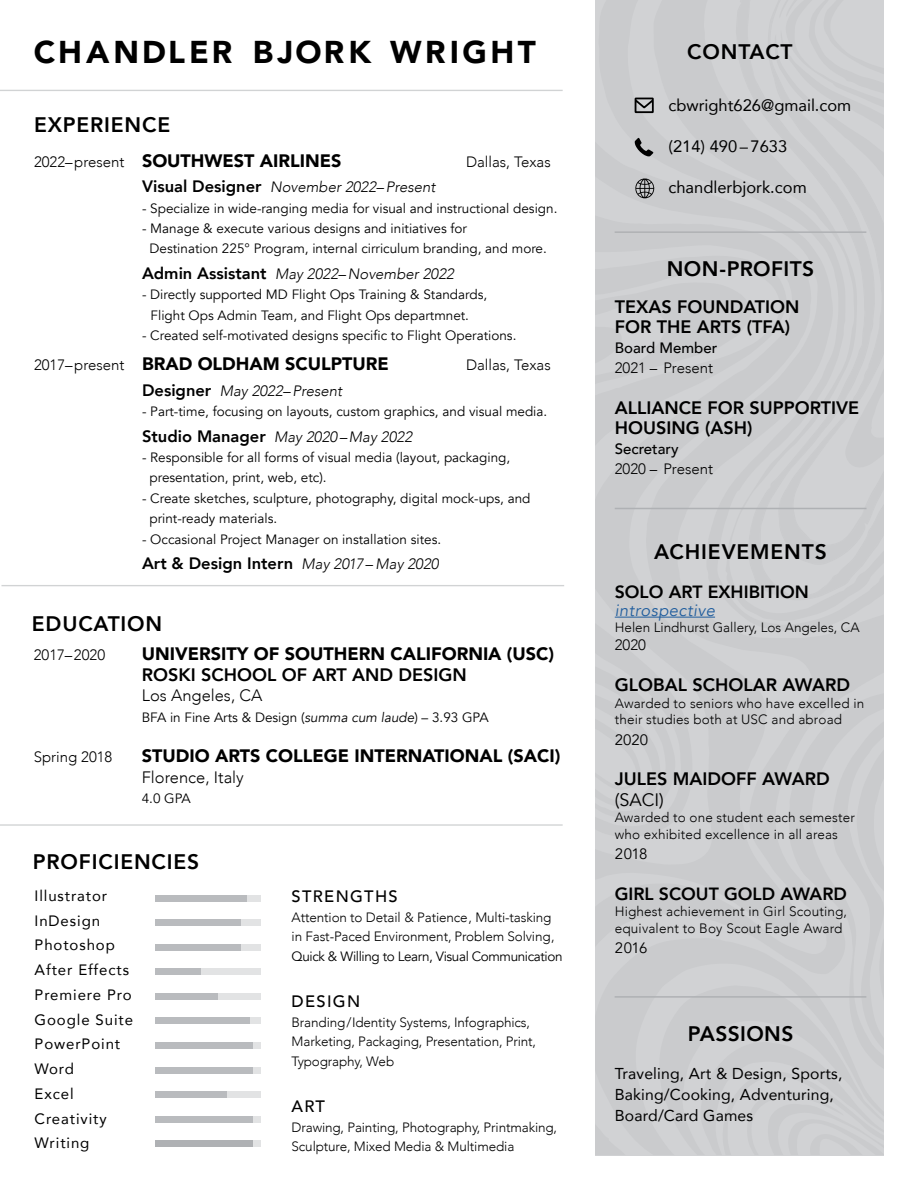
<style>
.page{position:relative;width:918px;height:1188px;background:#fff}
.page>*{position:absolute;margin:0;border:0;box-sizing:border-box;transform-origin:0 0}
.t1{font:900 31.5px "Avenir";letter-spacing:.11em;color:#000}
.t2{font:800 21px "Avenir";letter-spacing:.04em;color:#000}
.t3{font:800 21px "Avenir";letter-spacing:.02em;color:#000}
.t4{font:800 21px "Avenir";letter-spacing:.015em;color:#000}
.t5{font:900 18px "Avenir";color:#000}
.t6{font:800 18px/20.4px "Avenir";color:#000}
.t7{font:18px "Avenir";color:#000}
.t8{font:800 17.7px "Avenir";color:#000}
.t9{font:16.5px "Avenir";color:#000}
.t10{font:800 16.5px "Avenir";color:#000}
.t11{font:300 16.5px "Avenir";color:#000}
.t12{font:500 16.5px "Avenir";letter-spacing:.08em;color:#000}
.t13{font:italic 16.5px "Avenir";letter-spacing:.03em;color:#215e9e}
.t14{font:15.75px/21px "Avenir";letter-spacing:.01em;color:#000}
.t15{font:italic 300 15px "Avenir";color:#000}
.t16{font:15px/24.8px "Avenir";letter-spacing:.06em;color:#000}
.t17{font:300 15px "Avenir";color:#000}
.t18{font:500 15px "Avenir";color:#000}
.t19{font:15px "Avenir";color:#000}
.t20{font:300 13.65px/16.5px "Avenir";letter-spacing:.01em;color:#000}
.t21{font:13.5px/20.4px "Avenir";color:#000}
.t22{font:300 13.5px/19.5px "Avenir";letter-spacing:-.01em;color:#000}
.t23{font:300 13.5px/16.5px "Avenir";letter-spacing:.01em;color:#000}
.t24{font:13.5px "Avenir";letter-spacing:-.03em;color:#000}
.s1{font-weight:300;font-size:15px}
.s2{font-weight:800;font-style:normal;font-size:16.5px}
.s3{font-weight:300;font-style:italic;font-size:15px}
.s4{font-style:italic}
</style>
<div class="page">
<div style="left:595px;top:0;width:141px;height:117px;background:#cacbcd"></div>
<div style="left:595px;top:117px;width:141px;height:165px;background:#cacbcd"></div>
<div style="left:736px;top:0;width:31px;height:282px;background:#cbccce"></div>
<div style="left:767px;top:0;width:42px;height:282px;background:#cfd0d2"></div>
<svg style="left:779px;top:0;width:18px;height:18px"></svg>
<div style="left:780px;top:30px;width:29px;height:252px;background:#cecfd1"></div>
<div style="left:595px;top:282px;width:289px;height:873px;background:#cacbcd"></div>
<div style="left:809px;top:0;width:75px;height:1144px;background:#cecfd1"></div>
<hr style="left:2px;top:585px;width:562px;height:1px;background:#d1d3d4">
<hr style="left:0;top:824px;width:563px;height:2px;background:#d1d3d4">
<hr style="left:0;top:90px;width:563px;height:1px;background:#d1d3d4">
<hr style="left:615px;top:231px;width:251px;height:2px;background:#afb1b4">
<svg style="left:635px;top:138px;width:19px;height:18px"></svg>
<svg style="left:635px;top:98px;width:19px;height:15px"></svg>
<svg style="left:635px;top:178px;width:20px;height:20px"></svg>
<hr style="left:615px;top:508px;width:251px;height:1px;background:#afb1b4">
<hr style="left:615px;top:617px;width:100px;height:1px;background:#215e9e">
<hr style="left:615px;top:996px;width:251px;height:2px;background:#afb1b4">
<div style="left:155px;top:895px;width:106px;height:7px;background:#e2e3e4"></div>
<div style="left:155px;top:919px;width:106px;height:7px;background:#e2e3e4"></div>
<div style="left:155px;top:944px;width:106px;height:7px;background:#e2e3e4"></div>
<div style="left:155px;top:969px;width:106px;height:6px;background:#e2e3e4"></div>
<div style="left:155px;top:993px;width:106px;height:7px;background:#e2e3e4"></div>
<div style="left:155px;top:1018px;width:106px;height:6px;background:#e2e3e4"></div>
<div style="left:155px;top:1042px;width:106px;height:7px;background:#e2e3e4"></div>
<div style="left:155px;top:1067px;width:106px;height:7px;background:#e2e3e4"></div>
<div style="left:155px;top:1092px;width:106px;height:6px;background:#e2e3e4"></div>
<div style="left:155px;top:1116px;width:106px;height:7px;background:#e2e3e4"></div>
<div style="left:155px;top:895px;width:92px;height:7px;background:#b9bbbe"></div>
<div style="left:155px;top:919px;width:86px;height:7px;background:#b9bbbe"></div>
<div style="left:155px;top:944px;width:86px;height:7px;background:#b9bbbe"></div>
<div style="left:155px;top:969px;width:45px;height:6px;background:#b9bbbe"></div>
<div style="left:155px;top:993px;width:63px;height:7px;background:#b9bbbe"></div>
<div style="left:155px;top:1018px;width:94px;height:6px;background:#b9bbbe"></div>
<div style="left:155px;top:1042px;width:98px;height:7px;background:#b9bbbe"></div>
<div style="left:155px;top:1067px;width:98px;height:7px;background:#b9bbbe"></div>
<div style="left:155px;top:1092px;width:72px;height:6px;background:#b9bbbe"></div>
<div style="left:155px;top:1116px;width:98px;height:7px;background:#b9bbbe"></div>
<div style="left:155px;top:1140px;width:106px;height:6px;background:#e2e3e4"></div>
<div style="left:155px;top:1140px;width:98px;height:6px;background:#afb1b4"></div>
<h1 class="t1" style="left:34px;top:25px;width:504px">CHANDLER BJORK WRIGHT</h1>
<h2 class="t2" style="left:34px;top:109px;width:138px">EXPERIENCE</h2>
<h3 class="t5" style="left:34px;top:145px;width:309px"><span class="s1">2022–present</span> SOUTHWEST AIRLINES</h3>
<p class="t17" style="left:466px;top:153px;width:86px">Dallas, Texas</p>
<p class="t15" style="left:142px;top:178px;width:295px"><span class="s2">Visual Designer</span> November 2022– Present</p>
<p class="t21" style="left:142px;top:198px;width:417px">- Specialize in wide-ranging media for visual and instructional design.</p>
<p class="t21" style="left:150px;top:218px;width:399px;text-indent:-8px">- Manage &amp; execute various designs and initiatives for<br>Destination 225° Program, internal cirriculum branding, and more.</p>
<p class="t15" style="left:142px;top:265px;width:313px"><span class="s2">Admin Assistant</span> May 2022– November 2022</p>
<p class="t21" style="left:151px;top:285px;width:338px;text-indent:-9px">- Directly supported MD Flight Ops Training &amp; Standards,<br>Flight Ops Admin Team, and Flight Ops departmnet.</p>
<p class="t21" style="left:142px;top:326px;width:376px">- Created self-motivated designs specific to Flight Operations.</p>
<h3 class="t5" style="left:34px;top:349px;width:356px"><span class="s1">2017–present</span> BRAD OLDHAM SCULPTURE</h3>
<p class="t17" style="left:466px;top:356px;width:86px">Dallas, Texas</p>
<p class="t15" style="left:142px;top:382px;width:202px"><span class="s2">Designer</span> May 2022– Present</p>
<p class="t21" style="left:142px;top:402px;width:407px">- Part-time, focusing on layouts, custom graphics, and visual media.</p>
<p class="t15" style="left:142px;top:428px;width:272px"><span class="s2">Studio Manager</span> May 2020 – May 2022</p>
<p class="t21" style="left:150px;top:447px;width:362px;text-indent:-8px">- Responsible for all forms of visual media (layout, packaging, presentation, print, web, etc).</p>
<p class="t21" style="left:150px;top:488px;width:383px;text-indent:-8px">- Create sketches, sculpture, photography, digital mock-ups, and print-ready materials.</p>
<p class="t21" style="left:142px;top:529px;width:301px">- Occasional Project Manager on installation sites.</p>
<p class="t10" style="left:142px;top:551px;width:298px">Art &amp; Design Intern <span class="s3">May 2017– May 2020</span></p>
<h2 class="t2" style="left:32px;top:607px;width:132px">EDUCATION</h2>
<p class="t17" style="left:34px;top:646px;width:73px">2017–2020</p>
<h3 class="t5" style="left:142px;top:639px;width:414px">UNIVERSITY OF SOUTHERN CALIFORNIA (USC)</h3>
<h3 class="t6" style="left:142px;top:664px;width:326px">ROSKI SCHOOL OF ART AND DESIGN</h3>
<p class="t11" style="left:142px;top:686px;width:122px">Los Angeles, CA</p>
<p class="t21" style="left:142px;top:707px;width:348px">BFA in Fine Arts &amp; Design (<span class="s4">summa cum laude</span>) – 3.93 GPA</p>
<p class="t17" style="left:34px;top:748px;width:80px">Spring 2018</p>
<h3 class="t5" style="left:142px;top:741px;width:420px">STUDIO ARTS COLLEGE INTERNATIONAL (SACI)</h3>
<p class="t11" style="left:142px;top:767px;width:104px">Florence, Italy</p>
<p class="t21" style="left:142px;top:789px;width:51px">4.0 GPA</p>
<h2 class="t2" style="left:33px;top:846px;width:168px">PROFICIENCIES</h2>
<p class="t16" style="left:35px;top:883px;width:100px">Illustrator<br>InDesign<br>Photoshop<br>After Effects<br>Premiere Pro<br>Google Suite<br>PowerPoint<br>Word<br>Excel<br>Creativity<br>Writing</p>
<p class="t12" style="left:292px;top:882px;width:108px">STRENGTHS</p>
<p class="t22" style="left:292px;top:908px;width:264px">Attention to Detail &amp; Patience, Multi-tasking in Fast-Paced Environment, Problem Solving,</p>
<p class="t24" style="left:292px;top:948px;width:272px">Quick &amp; Willing to Learn, Visual Communication</p>
<p class="t12" style="left:292px;top:987px;width:70px">DESIGN</p>
<p class="t22" style="left:292px;top:1013px;width:246px">Branding/Identity Systems, Infographics,<br>Marketing, Packaging, Presentation, Print,<br>Typography, Web</p>
<p class="t12" style="left:292px;top:1092px;width:35px">ART</p>
<p class="t22" style="left:292px;top:1118px;width:267px">Drawing, Painting, Photography, Printmaking,<br>Sculpture, Mixed Media &amp; Multimedia</p>
<h2 class="t2" style="left:687px;top:36px;width:107px">CONTACT</h2>
<p class="t9" style="left:669px;top:92px;width:184px">cbwright626@gmail.com</p>
<p class="t9" style="left:669px;top:133px;width:120px">(214) 490 – 7633</p>
<p class="t9" style="left:669px;top:174px;width:140px">chandlerbjork.com</p>
<h2 class="t3" style="left:667px;top:252px;width:149px">NON-PROFITS</h2>
<h3 class="t6" style="left:615px;top:296px;width:186px">TEXAS FOUNDATION<br>FOR THE ARTS (TFA)</h3>
<p class="t18" style="left:615px;top:334px;width:104px">Board Member</p>
<p class="t17" style="left:615px;top:359px;width:100px">2021 – Present</p>
<h3 class="t6" style="left:615px;top:397px;width:246px">ALLIANCE FOR SUPPORTIVE<br>HOUSING (ASH)</h3>
<p class="t18" style="left:615px;top:436px;width:65px">Secretary</p>
<p class="t17" style="left:615px;top:460px;width:100px">2020 – Present</p>
<h2 class="t2" style="left:654px;top:535px;width:174px">ACHIEVEMENTS</h2>
<h3 class="t8" style="left:615px;top:578px;width:196px">SOLO ART EXHIBITION</h3>
<p class="t13" style="left:615px;top:600px;width:102px">introspective</p>
<p class="t22" style="left:615px;top:618px;width:246px">Helen Lindhurst Gallery, Los Angeles, CA</p>
<p class="t17" style="left:615px;top:636px;width:33px">2020</p>
<h3 class="t6" style="left:615px;top:675px;width:237px">GLOBAL SCHOLAR AWARD</h3>
<p class="t23" style="left:615px;top:695px;width:251px">Awarded to seniors who have excelled in their studies both at USC and abroad</p>
<p class="t19" style="left:615px;top:730px;width:35px">2020</p>
<h3 class="t6" style="left:615px;top:769px;width:217px">JULES MAIDOFF AWARD</h3>
<h3 class="t7" style="left:615px;top:789px;width:51px">(SACI)</h3>
<p class="t23" style="left:615px;top:809px;width:242px">Awarded to one student each semester who exhibited excellence in all areas</p>
<p class="t19" style="left:615px;top:845px;width:34px">2018</p>
<h3 class="t8" style="left:615px;top:880px;width:234px">GIRL SCOUT GOLD AWARD</h3>
<p class="t20" style="left:615px;top:904px;width:234px">Highest achievement in Girl Scouting, equivalent to Boy Scout Eagle Award</p>
<p class="t19" style="left:615px;top:939px;width:34px">2016</p>
<h2 class="t4" style="left:688px;top:1018px;width:107px">PASSIONS</h2>
<p class="t14" style="left:615px;top:1062px;width:229px">Traveling, Art &amp; Design, Sports,<br>Baking/Cooking, Adventuring,<br>Board/Card Games</p>
</div>
